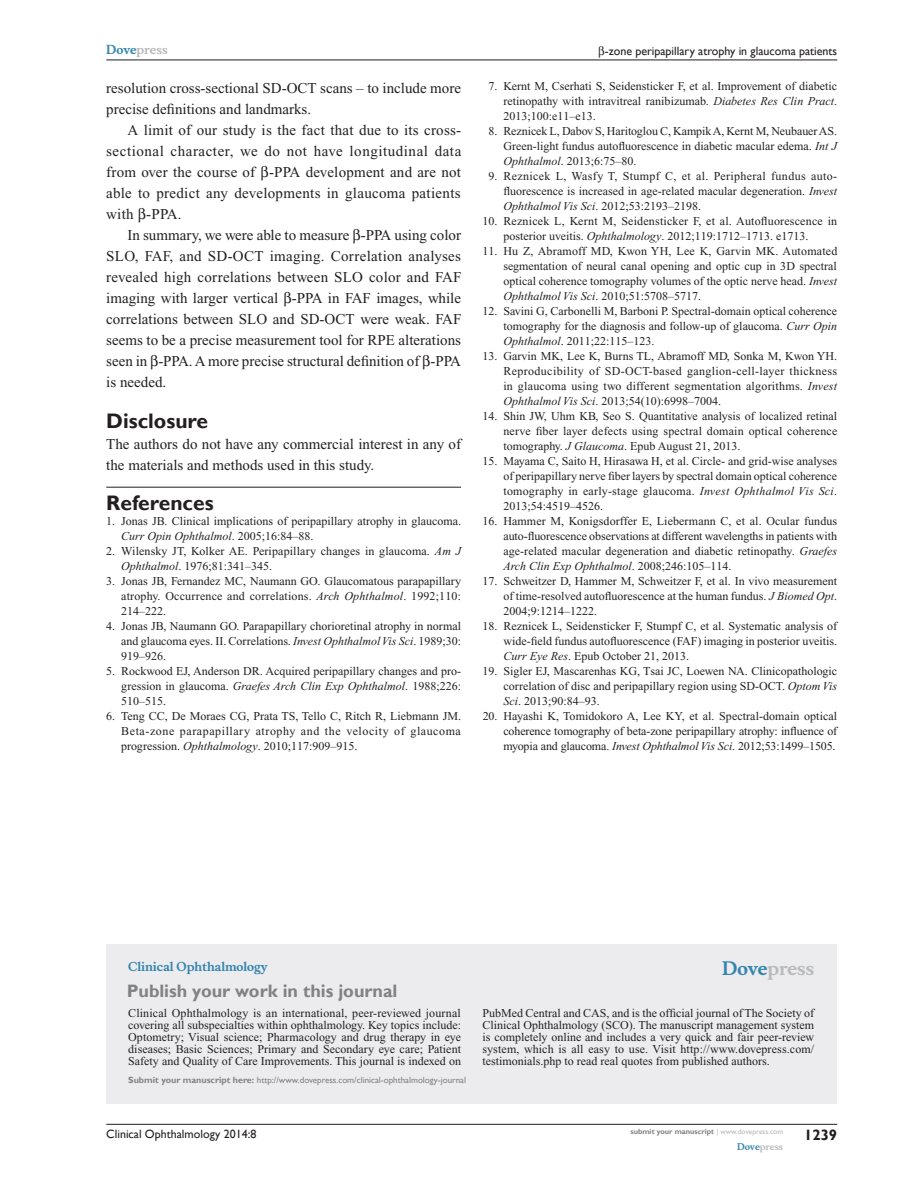
<style>
.page{position:relative;width:918px;height:1188px;background:#fff}
.page>*{position:absolute;margin:0;border:0;box-sizing:border-box;transform-origin:0 0}
.RefH{font:700 21px "Gill Sans";color:#231f20}
.PromBx-H1{font:700 18px "Gill Sans";color:#808285}
.PromBx-Brand{font:700 18px "Musee";color:#b8b9bc}
.Tx{font:15px/21px "Times New Roman";color:#231f20;text-align:justify}
.TxF{font:15px/21px "Times New Roman";color:#231f20}
.t1{font:700 15px "Gill Sans";color:#231f20}
.RefNL2{font:12px/15px "Times New Roman";color:#231f20;text-align:justify}
.RefNL1{font:12px/15px "Times New Roman";color:#231f20;text-align:justify}
.PromBx-Tx{font:12px/12px "Times New Roman";color:#231f20;text-align:justify}
.t2{font:12px "Gill Sans";color:#231f20}
.PromBx-JrnlName{font:700 12px "Musee";color:#3485ae}
.t3{font:700 12px "Musee";color:#b8b9bc}
.PromBx-SubmitMssWebA{font:9px "Gill Sans";color:#808285}
.t4{font:700 9px "Musee";color:#b8b9bc}
.t5{font:700 7.5px "Gill Sans";color:#808285}
.s1{color:#3485ae}
.s2{font-style:italic}
.s3{font-weight:700}
.s4{font-weight:400;color:#b8b9bc}
</style>
<div class="page">
<div style="left:106px;top:944px;width:731px;height:159px;background:#ececee"></div>
<hr style="left:106px;top:1124px;width:731px;height:1px;background:#231f20">
<hr style="left:106px;top:60px;width:731px;height:1px;background:#231f20">
<hr style="left:106px;top:487px;width:355px;height:1px;background:#231f20">
<p class="t3" style="left:106px;top:43px;width:63px"><span class="s1">Dove</span>press</p>
<p class="TxF" style="left:106px;top:77px;width:356px">resolution cross-sectional SD-OCT scans – to include more precise definitions and landmarks.</p>
<p class="Tx" style="left:106px;top:119px;width:357px;text-indent:21px">A limit of our study is the fact that due to its cross&shy;sectional character, we do not have longitudinal data from over the course of -PPA development and are not able to predict any developments in glaucoma patients with -PPA.</p>
<p class="Tx" style="left:106px;top:224px;width:357px;text-indent:21px">In summary, we were able to measure -PPA using color SLO, FAF, and SD-OCT imaging. Correlation analyses revealed high correlations between SLO color and FAF imaging with larger vertical -PPA in FAF images, while correlations between SLO and SD-OCT were weak. FAF seems to be a precise measurement tool for RPE alterations seen in -PPA. A more precise structural definition of -PPA is needed.</p>
<h1 class="RefH" style="left:106px;top:408px;width:103px">Disclosure</h1>
<p class="TxF" style="left:106px;top:433px;width:356px">The authors do not have any commercial interest in any of the materials and methods used in this study.</p>
<p class="RefH" style="left:106px;top:490px;width:109px">References</p>
<p class="RefNL1" style="left:121px;top:514px;width:341px;text-indent:-15px">1. Jonas JB. Clinical implications of peripapillary atrophy in glaucoma.<br><span class="s2">Curr Opin Ophthalmol</span>. 2005;16:84–88.</p>
<p class="RefNL1" style="left:121px;top:544px;width:341px;text-indent:-15px">2. Wilensky JT, Kolker AE. Peripapillary changes in glaucoma. <span class="s2">Am J<br>Ophthalmol</span>. 1976;81:341–345.</p>
<p class="RefNL1" style="left:121px;top:574px;width:341px;text-indent:-15px">3. Jonas JB, Fernandez MC, Naumann GO. Glaucomatous parapapillary atrophy. Occurrence and correlations. <span class="s2">Arch Ophthalmol</span>. 1992;110:<br>214–222.</p>
<p class="RefNL1" style="left:121px;top:619px;width:341px;text-indent:-15px">4. Jonas JB, Naumann GO. Parapapillary chorioretinal atrophy in normal and glaucoma eyes. II. Correlations. <span class="s2">Invest Ophthalmol Vis Sci</span>. 1989;30:<br>919–926.</p>
<p class="RefNL1" style="left:121px;top:664px;width:341px;text-indent:-15px">5. Rockwood EJ, Anderson DR. Acquired peripapillary changes and pro&shy;gression in glaucoma. <span class="s2">Graefes Arch Clin Exp Ophthalmol</span>. 1988;226:<br>510–515.</p>
<p class="RefNL1" style="left:121px;top:709px;width:341px;text-indent:-15px">6. Teng CC, De Moraes CG, Prata TS, Tello C, Ritch R, Liebmann JM.<br>Beta-zone parapapillary atrophy and the velocity of glaucoma progression. <span class="s2">Ophthalmology</span>. 2010;117:909–915.</p>
<p class="t2" style="left:605px;top:44px;width:234px">-zone peripapillary atrophy in glaucoma patients</p>
<p class="RefNL2" style="left:503px;top:79px;width:335px;text-indent:-15px">7. Kernt M, Cserhati S, Seidensticker F, et al. Improvement of diabetic retinopathy with intravitreal ranibizumab. <span class="s2">Diabetes Res Clin Pract</span>.<br>2013;100:e11–e13.</p>
<p class="RefNL2" style="left:503px;top:124px;width:335px;text-indent:-15px">8. Reznicek L, Dabov S, Haritoglou C, Kampik A, Kernt M, Neubauer AS.<br>Green-light fundus autofluorescence in diabetic macular edema. <span class="s2">Int J Ophthalmol</span>. 2013;6:75–80.</p>
<p class="RefNL2" style="left:503px;top:169px;width:335px;text-indent:-15px">9. Reznicek L, Wasfy T, Stumpf C, et al. Peripheral fundus auto&shy;fluorescence is increased in age-related macular degeneration. <span class="s2">Invest Ophthalmol Vis Sci</span>. 2012;53:2193–2198.</p>
<p class="RefNL2" style="left:503px;top:214px;width:335px;text-indent:-21px">10. Reznicek L, Kernt M, Seidensticker F, et al. Autofluorescence in posterior uveitis. <span class="s2">Ophthalmology</span>. 2012;119:1712–1713. e1713.</p>
<p class="RefNL2" style="left:503px;top:244px;width:335px;text-indent:-21px">11. Hu Z, Abramoff MD, Kwon YH, Lee K, Garvin MK. Automated segmentation of neural canal opening and optic cup in 3D spectral optical coherence tomography volumes of the optic nerve head. <span class="s2">Invest Ophthalmol Vis Sci</span>. 2010;51:5708–5717.</p>
<p class="RefNL2" style="left:503px;top:304px;width:335px;text-indent:-21px">12. Savini G, Carbonelli M, Barboni P. Spectral-domain optical coherence tomography for the diagnosis and follow-up of glaucoma. <span class="s2">Curr Opin Ophthalmol</span>. 2011;22:115–123.</p>
<p class="RefNL2" style="left:503px;top:349px;width:335px;text-indent:-21px">13. Garvin MK, Lee K, Burns TL, Abramoff MD, Sonka M, Kwon YH.<br>Reproducibility of SD-OCT-based ganglion-cell-layer thickness in glaucoma using two different segmentation algorithms. <span class="s2">Invest Ophthalmol Vis Sci</span>. 2013;54(10):6998–7004.</p>
<p class="RefNL2" style="left:503px;top:409px;width:335px;text-indent:-21px">14. Shin JW, Uhm KB, Seo S. Quantitative analysis of localized retinal nerve fiber layer defects using spectral domain optical coherence tomography. <span class="s2">J Glaucoma</span>. Epub August 21, 2013.</p>
<p class="RefNL2" style="left:503px;top:454px;width:335px;text-indent:-21px">15. Mayama C, Saito H, Hirasawa H, et al. Circle- and grid-wise analyses of peripapillary nerve fiber layers by spectral domain optical coherence tomography in early-stage glaucoma. <span class="s2">Invest Ophthalmol Vis Sci</span>.<br>2013;54:4519–4526.</p>
<p class="RefNL2" style="left:503px;top:514px;width:335px;text-indent:-21px">16. Hammer M, Konigsdorffer E, Liebermann C, et al. Ocular fundus auto-fluorescence observations at different wavelengths in patients with age-related macular degeneration and diabetic retinopathy. <span class="s2">Graefes Arch Clin Exp Ophthalmol</span>. 2008;246:105–114.</p>
<p class="RefNL2" style="left:503px;top:574px;width:335px;text-indent:-21px">17. Schweitzer D, Hammer M, Schweitzer F, et al. In vivo measurement of time-resolved autofluorescence at the human fundus. <span class="s2">J Biomed Opt</span>.<br>2004;9:1214–1222.</p>
<p class="RefNL2" style="left:503px;top:619px;width:335px;text-indent:-21px">18. Reznicek L, Seidensticker F, Stumpf C, et al. Systematic analysis of wide-field fundus autofluorescence (FAF) imaging in posterior uveitis.<br><span class="s2">Curr Eye Res</span>. Epub October 21, 2013.</p>
<p class="RefNL2" style="left:503px;top:664px;width:335px;text-indent:-21px">19. Sigler EJ, Mascarenhas KG, Tsai JC, Loewen NA. Clinicopathologic correlation of disc and peripapillary region using SD-OCT. <span class="s2">Optom Vis Sci</span>. 2013;90:84–93.</p>
<p class="RefNL2" style="left:503px;top:709px;width:335px;text-indent:-21px">20. Hayashi K, Tomidokoro A, Lee KY, et al. Spectral-domain optical coherence tomography of beta-zone peripapillary atrophy: influence of myopia and glaucoma. <span class="s2">Invest Ophthalmol Vis Sci</span>. 2012;53:1499–1505.</p>
<p class="PromBx-JrnlName" style="left:128px;top:959px;width:141px">Clinical Ophthalmology</p>
<p class="PromBx-H1" style="left:127px;top:980px;width:272px">Publish your work in this journal</p>
<p class="PromBx-Brand" style="left:722px;top:958px;width:94px"><span class="s1">Dove</span>press</p>
<p class="PromBx-Tx" style="left:128px;top:1007px;width:334px">Clinical Ophthalmology is an international, peer-reviewed journal covering all subspecialties within ophthalmology. Key topics include:<br>Optometry; Visual science; Pharmacology and drug therapy in eye diseases; Basic Sciences; Primary and Secondary eye care; Patient Safety and Quality of Care Improvements. This journal is indexed on</p>
<p class="PromBx-Tx" style="left:482px;top:1007px;width:333px">PubMed Central and CAS, and is the official journal of The Society of Clinical Ophthalmology (SCO). The manuscript management system is completely online and includes a very quick and fair peer-review system, which is all easy to use. Visit http://www.dovepress.com/ testimonials.php to read real quotes from published authors.</p>
<p class="PromBx-SubmitMssWebA" style="left:128px;top:1075px;width:339px"><span class="s3">Submit your manuscript here:</span> http://www.dovepress.com/clinical-ophthalmology-journal</p>
<p class="t2" style="left:106px;top:1127px;width:152px">Clinical Ophthalmology 2014:8</p>
<p class="t5" style="left:631px;top:1127px;width:154px">submit your manuscript <span class="s4">| www.dovepress.com</span></p>
<p class="t4" style="left:737px;top:1141px;width:48px"><span class="s1">Dove</span>press</p>
<p class="t1" style="left:804px;top:1126px;width:35px">1239</p>
</div>
